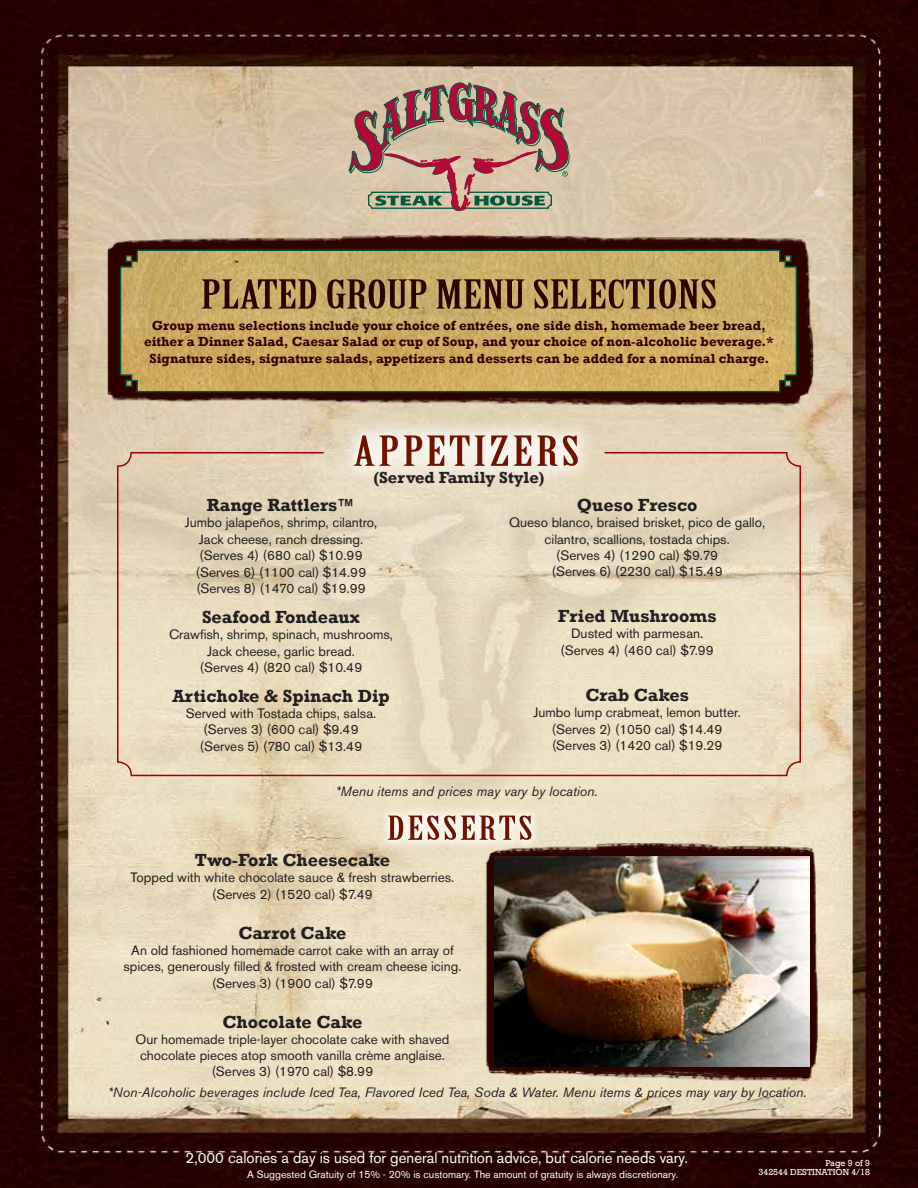
<style>
.page{position:relative;width:918px;height:1188px;background:#fff}
.page>*{position:absolute;margin:0;border:0;box-sizing:border-box;transform-origin:0 0}
.t1{font:40.5px "Birch Std";letter-spacing:.05em;color:#6f1200;scale:1.6 1}
.t2{font:39px "Birch Std";color:#2d0300;scale:1.6 1}
.t3{font:32.4px "Birch Std";letter-spacing:.05em;color:#6f1200;scale:1.6 1}
.t4{font:700 18px "Rockwell";color:#231f20}
.t5{font:700 16.5px "Rockwell";color:#231f20}
.t6{font:15px "Akzidenz Grotesk BE";color:#fff}
.t7{font:13.5px/16.2px "Akzidenz Grotesk BE";color:#231f20;text-align:center}
.t8{font:700 13.5px/16.5px "Rockwell";color:#2d0300;text-align:center}
.t9{font:italic 13.5px "Akzidenz Grotesk BE";color:#231f20}
.t10{font:10.5px "Akzidenz Grotesk BE";color:#fff}
.t11{font:9px/9px "Rockwell";color:#fff;text-align:right}
</style>
<div class="page">
<img style="left:0;top:0;width:918px;height:1188px">
<img style="left:95px;top:234px;width:721px;height:175px">
<svg style="left:349px;top:82px;width:220px;height:129px;background:#b49485"></svg>
<svg style="left:119px;top:249px;width:679px;height:144px;background:#c3a762"></svg>
<div style="left:335px;top:417px;width:262px;height:68px;background:#fff;opacity:.75"></div>
<div style="left:117px;top:452px;width:684px;height:324px;border:2px solid #9b0100;border-radius:14px"></div>
<div style="left:379px;top:806px;width:162px;height:44px;background:#fff;opacity:.75"></div>
<img style="left:477px;top:842px;width:342px;height:243px">
<img style="left:494px;top:856px;width:316px;height:211px">
<h2 class="t2" style="left:201px;top:272px;width:324px">PLATED GROUP MENU SELECTIONS</h2>
<p class="t8" style="left:144px;top:317px;width:631px">Group menu selections include your choice of entrées, one side dish, homemade beer bread, either a Dinner Salad, Caesar Salad or cup of Soup, and your choice of non-alcoholic beverage.*<br>Signature sides, signature salads, appetizers and desserts can be added for a nominal charge.</p>
<h1 class="t1" style="left:354px;top:428px;width:143px">APPETIZERS</h1>
<p class="t5" style="left:373px;top:468px;width:173px">(Served Family Style)</p>
<h3 class="t4" style="left:207px;top:494px;width:150px">Range Rattlers™</h3>
<p class="t7" style="left:185px;top:515px;width:194px">Jumbo jalapeños, shrimp, cilantro,<br>Jack cheese, ranch dressing. (Serves 4) (680 cal) $10.99 (Serves 6) (1100 cal) $14.99 (Serves 8) (1470 cal) $19.99</p>
<h3 class="t4" style="left:202px;top:606px;width:159px">Seafood Fondeaux</h3>
<p class="t7" style="left:169px;top:627px;width:225px">Crawfish, shrimp, spinach, mushrooms,<br>Jack cheese, garlic bread.<br>(Serves 4) (820 cal) $10.49</p>
<h3 class="t4" style="left:172px;top:685px;width:219px">Artichoke &amp; Spinach Dip</h3>
<p class="t7" style="left:186px;top:705px;width:192px">Served with Tostada chips, salsa. (Serves 3) (600 cal) $9.49 (Serves 5) (780 cal) $13.49</p>
<h3 class="t4" style="left:577px;top:494px;width:122px">Queso Fresco</h3>
<p class="t7" style="left:509px;top:515px;width:257px">Queso blanco, braised brisket, pico de gallo, cilantro, scallions, tostada chips.<br>(Serves 4) (1290 cal) $9.79<br>(Serves 6) (2230 cal) $15.49</p>
<h3 class="t4" style="left:558px;top:605px;width:160px">Fried Mushrooms</h3>
<p class="t7" style="left:561px;top:626px;width:155px">Dusted with parmesan. (Serves 4) (460 cal) $7.99</p>
<h3 class="t4" style="left:585px;top:684px;width:105px">Crab Cakes</h3>
<p class="t7" style="left:533px;top:704px;width:209px">Jumbo lump crabmeat, lemon butter. (Serves 2) (1050 cal) $14.49 (Serves 3) (1420 cal) $19.29</p>
<p class="t9" style="left:335px;top:783px;width:264px">*Menu items and prices may vary by location.</p>
<h3 class="t3" style="left:387px;top:810px;width:92px">DESSERTS</h3>
<h3 class="t4" style="left:195px;top:849px;width:197px">Two-Fork Cheesecake</h3>
<p class="t7" style="left:131px;top:870px;width:325px">Topped with white chocolate sauce &amp; fresh strawberries. (Serves 2) (1520 cal) $7.49</p>
<h3 class="t4" style="left:238px;top:922px;width:110px">Carrot Cake</h3>
<p class="t7" style="left:123px;top:942px;width:340px">An old fashioned homemade carrot cake with an array of spices, generously filled &amp; frosted with cream cheese icing. (Serves 3) (1900 cal) $7.99</p>
<h3 class="t4" style="left:223px;top:1011px;width:141px">Chocolate Cake</h3>
<p class="t7" style="left:135px;top:1031px;width:316px">Our homemade triple-layer chocolate cake with shaved chocolate pieces atop smooth vanilla crème anglaise. (Serves 3) (1970 cal) $8.99</p>
<p class="t9" style="left:108px;top:1084px;width:700px">*Non-Alcoholic beverages include Iced Tea, Flavored Iced Tea, Soda &amp; Water. Menu items &amp; prices may vary by location.</p>
<p class="t6" style="left:186px;top:1149px;width:504px">2,000 calories a day is used for general nutrition advice, but calorie needs vary.</p>
<p class="t10" style="left:247px;top:1168px;width:432px">A Suggested Gratuity of 15% - 20% is customary. The amount of gratuity is always discretionary.</p>
<p class="t11" style="left:759px;top:1159px;width:113px">Page 9 of 9<br>342544 DESTINATION 4/18</p>
</div>
